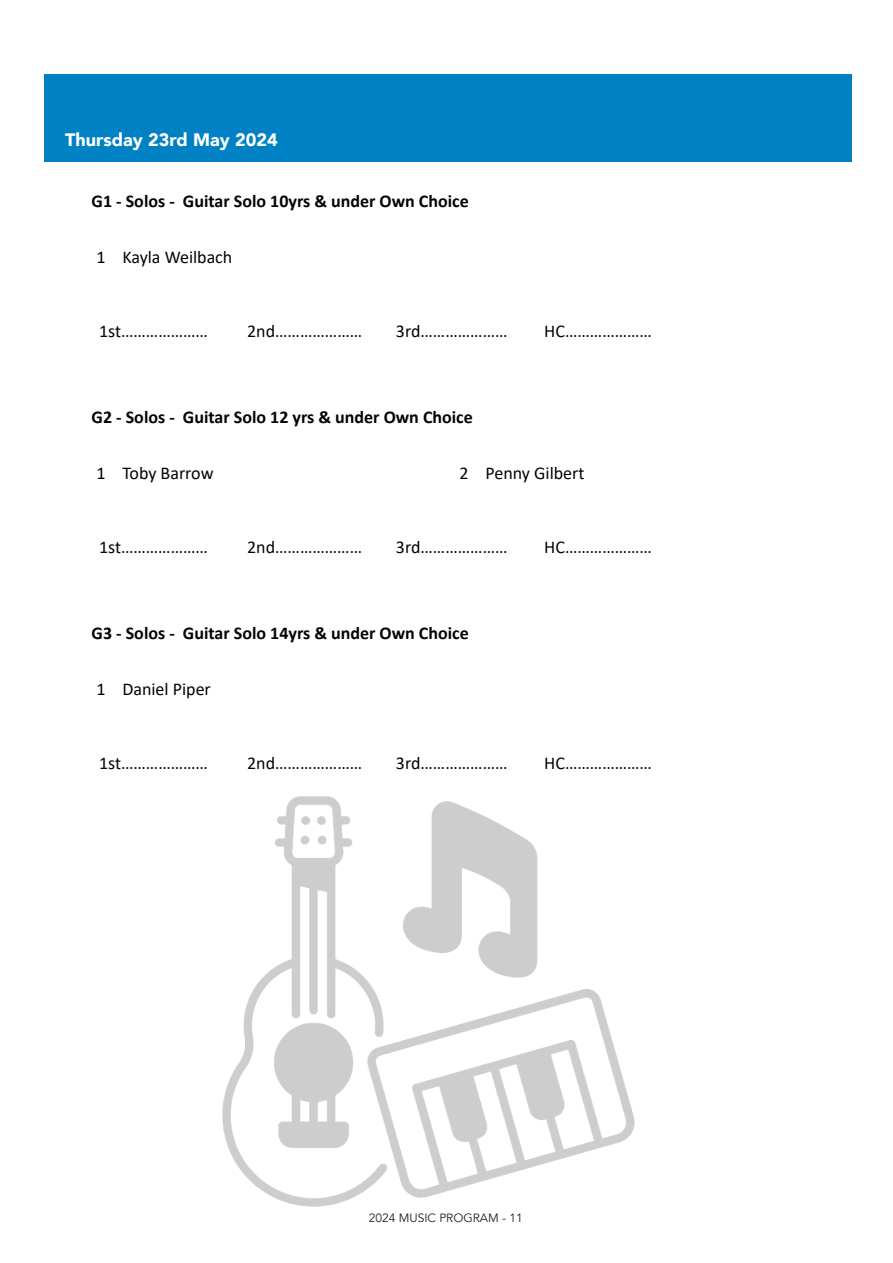
<style>
.page{position:relative;width:893px;height:1263px;background:#fff}
.page>*{position:absolute;margin:0;border:0;box-sizing:border-box;transform-origin:0 0}
.t1{font:18px "Calibri";color:#040503}
.t2{font:700 18px "Calibri";color:#040503}
.t3{font:900 18px "Avenir";color:#fff}
.t4{font:12px "Avenir";color:#231f20}
</style>
<div class="page">
<div style="left:44px;top:74px;width:808px;height:88px;background:#0081c4"></div>
<img style="left:222px;top:796px;width:413px;height:411px">
<p class="t3" style="left:65px;top:125px;width:214px">Thursday 23rd May 2024</p>
<p class="t2" style="left:92px;top:188px;width:379px">G1 - Solos - Guitar Solo 10yrs &amp; under Own Choice</p>
<p class="t1" style="left:96px;top:244px;width:137px">1 Kayla Weilbach</p>
<p class="t1" style="left:99px;top:318px;width:110px">1st…………………</p>
<p class="t1" style="left:247px;top:318px;width:117px">2nd…………………</p>
<p class="t1" style="left:396px;top:318px;width:113px">3rd…………………</p>
<p class="t1" style="left:544px;top:318px;width:109px">HC…………………</p>
<p class="t2" style="left:92px;top:404px;width:383px">G2 - Solos - Guitar Solo 12 yrs &amp; under Own Choice</p>
<p class="t1" style="left:96px;top:460px;width:119px">1 Toby Barrow</p>
<p class="t1" style="left:460px;top:460px;width:126px">2 Penny Gilbert</p>
<p class="t1" style="left:99px;top:535px;width:110px">1st…………………</p>
<p class="t1" style="left:247px;top:535px;width:117px">2nd…………………</p>
<p class="t1" style="left:396px;top:535px;width:113px">3rd…………………</p>
<p class="t1" style="left:544px;top:535px;width:109px">HC…………………</p>
<p class="t2" style="left:92px;top:620px;width:379px">G3 - Solos - Guitar Solo 14yrs &amp; under Own Choice</p>
<p class="t1" style="left:96px;top:677px;width:116px">1 Daniel Piper</p>
<p class="t1" style="left:99px;top:751px;width:110px">1st…………………</p>
<p class="t1" style="left:247px;top:751px;width:117px">2nd…………………</p>
<p class="t1" style="left:396px;top:751px;width:113px">3rd…………………</p>
<p class="t1" style="left:544px;top:751px;width:109px">HC…………………</p>
<p class="t4" style="left:369px;top:1210px;width:155px">2024 MUSIC PROGRAM - 11</p>
</div>
